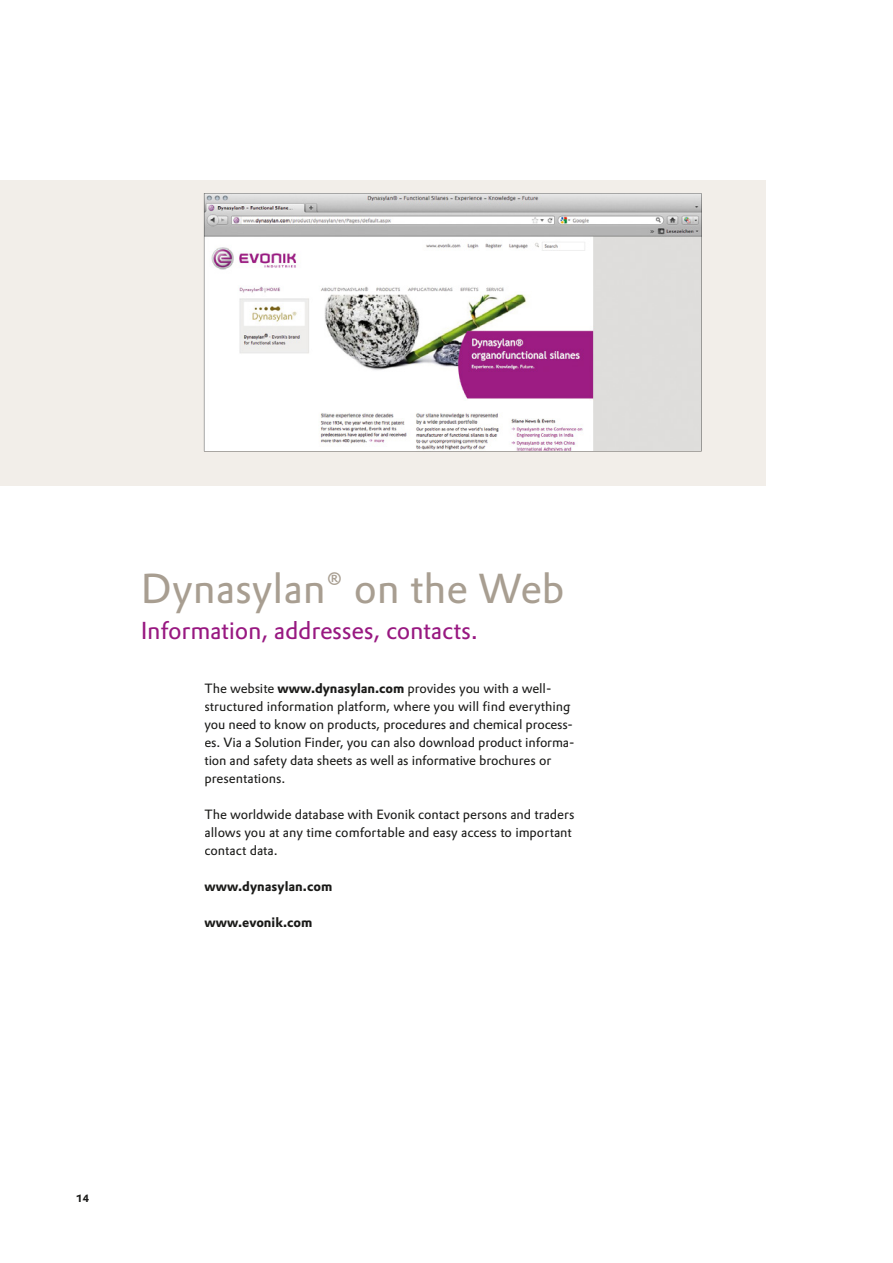
<style>
.page{position:relative;width:893px;height:1263px;background:#fff}
.page>*{position:absolute;margin:0;border:0;box-sizing:border-box;transform-origin:0 0}
.t1{font:40.95px "Evonik Prokyon";color:#a89e91}
.t2{font:24px "Evonik Prokyon";letter-spacing:-.01em;color:#981881}
.t3{font:13.2px/18px "Evonik Prokyon";letter-spacing:-.005em;color:#1a1a18}
.t4{font:700 13.2px "Evonik Prokyon";color:#1a1a18}
.t5{font:700 10.5px "Evonik Prokyon";color:#1a1a18}
.s1{font-weight:700}
</style>
<div class="page">
<div style="left:0;top:181px;width:765px;height:305px;background:#f2eee9"></div>
<svg style="left:204px;top:193px;width:498px;height:258px;background:#ded5db"></svg>
<h1 class="t1" style="left:141px;top:557px;width:425px">Dynasylan® on the Web</h1>
<h2 class="t2" style="left:141px;top:612px;width:339px">Information, addresses, contacts.</h2>
<p class="t3" style="left:205px;top:679px;width:371px">The website <span class="s1">www.dynasylan.com</span> provides you with a well&shy;structured information platform, where you will find everything you need to know on products, procedures and chemical process&shy;es. Via a Solution Finder, you can also download product informa&shy;tion and safety data sheets as well as informative brochures or presentations.</p>
<p class="t3" style="left:205px;top:805px;width:371px">The worldwide database with Evonik contact persons and traders allows you at any time comfortable and easy access to important contact data.</p>
<p class="t4" style="left:205px;top:876px;width:129px">www.dynasylan.com</p>
<p class="t4" style="left:205px;top:912px;width:109px">www.evonik.com</p>
<p class="t5" style="left:77px;top:1190px;width:14px">14</p>
</div>
